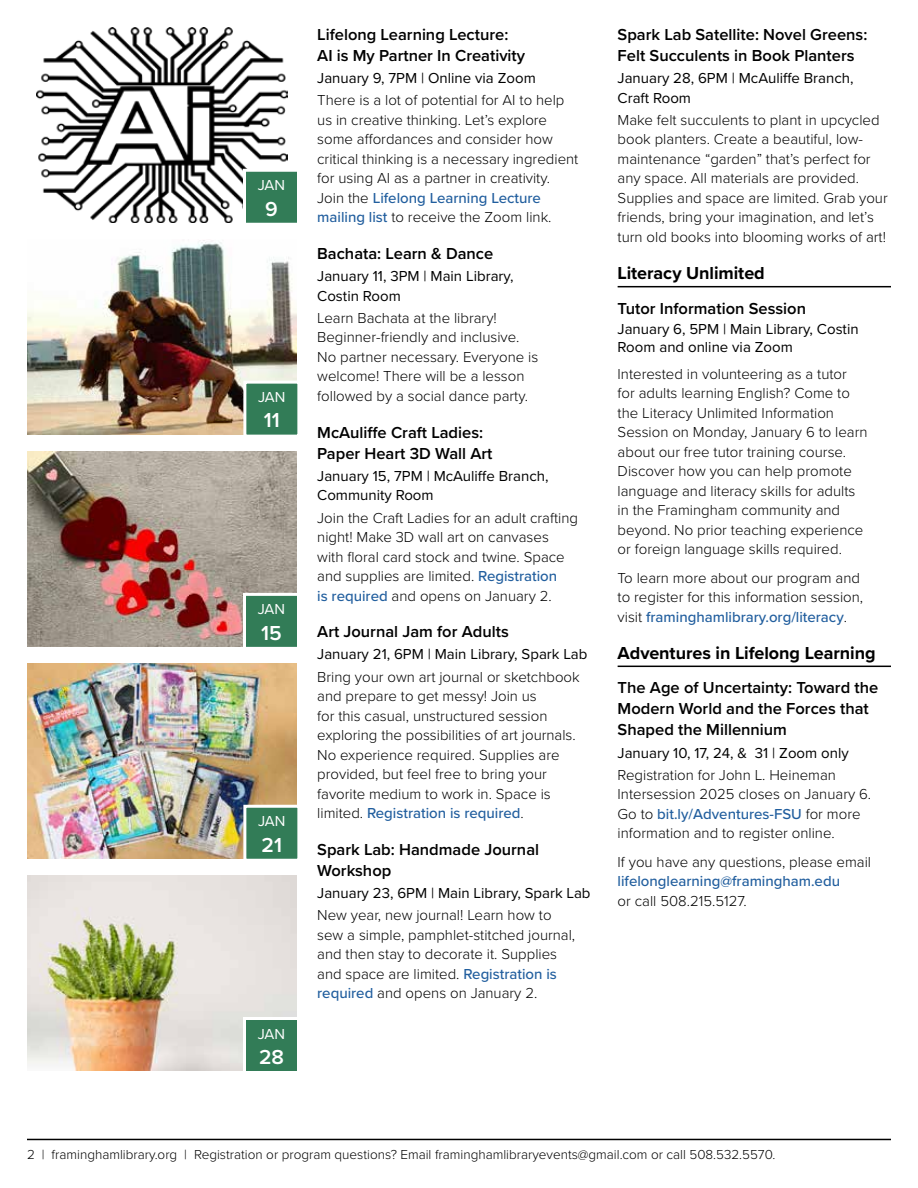
<style>
.page{position:relative;width:918px;height:1188px;background:#fff}
.page>*{position:absolute;margin:0;border:0;box-sizing:border-box;transform-origin:0 0}
.t1{font:600 21px "Proxima Nova";color:#fff}
.t2{font:700 18px "Proxima Nova";letter-spacing:-.005em;color:#000}
.t3{font:600 16.5px/21px "Proxima Nova";color:#000}
.t4{font:300 15px/19.5px "Proxima Nova";color:#000}
.t5{font:15px/19.5px "Proxima Nova";color:#000}
.t6{font:500 15px "Proxima Nova";color:#215e9e}
.t7{font:15px "Proxima Nova";letter-spacing:-.015em;color:#fff}
.t8{font:300 13.5px "Proxima Nova";color:#000}
.s1{font-weight:500;color:#215e9e}
</style>
<div class="page">
<img style="left:27px;top:875px;width:270px;height:196px">
<div style="left:244px;top:1018px;width:55px;height:54px;background:#327c57"></div>
<div style="left:243px;top:1017px;width:57px;height:57px;border:3px solid #fff"></div>
<img style="left:27px;top:663px;width:270px;height:195px">
<div style="left:245px;top:806px;width:54px;height:54px;background:#327c57"></div>
<div style="left:243px;top:805px;width:57px;height:57px;border:3px solid #fff"></div>
<img style="left:36px;top:27px;width:252px;height:196px">
<div style="left:244px;top:170px;width:54px;height:54px;background:#327c57"></div>
<div style="left:243px;top:169px;width:57px;height:57px;border:3px solid #fff"></div>
<img style="left:27px;top:451px;width:270px;height:196px">
<div style="left:244px;top:594px;width:54px;height:54px;background:#327c57"></div>
<div style="left:243px;top:593px;width:57px;height:57px;border:3px solid #fff"></div>
<img style="left:27px;top:240px;width:270px;height:194px">
<div style="left:245px;top:382px;width:54px;height:54px;background:#327c57"></div>
<div style="left:243px;top:381px;width:57px;height:57px;border:3px solid #fff"></div>
<hr style="left:27px;top:1139px;width:864px;height:1px;background:#000">
<hr style="left:618px;top:286px;width:273px;height:1px;background:#000">
<hr style="left:618px;top:666px;width:273px;height:1px;background:#000">
<p class="t7" style="left:258px;top:174px;width:29px">JAN</p>
<h1 class="t1" style="left:265px;top:193px;width:14px">9</h1>
<p class="t7" style="left:258px;top:386px;width:29px">JAN</p>
<h1 class="t1" style="left:264px;top:405px;width:17px">11</h1>
<p class="t7" style="left:258px;top:598px;width:29px">JAN</p>
<h1 class="t1" style="left:261px;top:617px;width:22px">15</h1>
<p class="t7" style="left:258px;top:810px;width:29px">JAN</p>
<h1 class="t1" style="left:262px;top:829px;width:22px">21</h1>
<p class="t7" style="left:258px;top:1022px;width:29px">JAN</p>
<h1 class="t1" style="left:259px;top:1041px;width:26px">28</h1>
<p class="t3" style="left:317px;top:24px;width:209px">Lifelong Learning Lecture:<br>AI is My Partner In Creativity</p>
<p class="t5" style="left:317px;top:68px;width:220px">January 9, 7PM | Online via Zoom</p>
<p class="t4" style="left:317px;top:90px;width:263px">There is a lot of potential for AI to help us in creative thinking. Let’s explore some affordances and consider how critical thinking is a necessary ingredient for using AI as a partner in creativity.<br>Join the <span class="s1">Lifelong Learning Lecture mailing list</span> to receive the Zoom link.</p>
<p class="t3" style="left:317px;top:243px;width:178px">Bachata: Learn &amp; Dance</p>
<p class="t5" style="left:317px;top:266px;width:198px">January 11, 3PM | Main Library,<br>Costin Room</p>
<p class="t4" style="left:317px;top:307px;width:223px">Learn Bachata at the library!<br>Beginner-friendly and inclusive.<br>No partner necessary. Everyone is welcome! There will be a lesson followed by a social dance party.</p>
<p class="t3" style="left:317px;top:421px;width:177px">McAuliffe Craft Ladies:<br>Paper Heart 3D Wall Art</p>
<p class="t5" style="left:317px;top:465px;width:233px">January 15, 7PM | McAuliffe Branch,<br>Community Room</p>
<p class="t4" style="left:317px;top:507px;width:262px">Join the Craft Ladies for an adult crafting night! Make 3D wall art on canvases with floral card stock and twine. Space and supplies are limited. <span class="s1">Registration<br>is required</span> and opens on January 2.</p>
<p class="t3" style="left:317px;top:621px;width:193px">Art Journal Jam for Adults</p>
<p class="t5" style="left:317px;top:644px;width:272px">January 21, 6PM | Main Library, Spark Lab</p>
<p class="t4" style="left:317px;top:666px;width:264px">Bring your own art journal or sketchbook and prepare to get messy! Join us<br>for this casual, unstructured session exploring the possibilities of art journals.<br>No experience required. Supplies are provided, but feel free to bring your favorite medium to work in. Space is limited. <span class="s1">Registration is required</span>.</p>
<p class="t3" style="left:317px;top:838px;width:223px">Spark Lab: Handmade Journal<br>Workshop</p>
<p class="t5" style="left:317px;top:883px;width:275px">January 23, 6PM | Main Library, Spark Lab</p>
<p class="t4" style="left:317px;top:905px;width:260px">New year, new journal! Learn how to sew a simple, pamphlet-stitched journal, and then stay to decorate it. Supplies and space are limited. <span class="s1">Registration is required</span> and opens on January 2.</p>
<p class="t3" style="left:618px;top:24px;width:251px">Spark Lab Satellite: Novel Greens:<br>Felt Succulents in Book Planters</p>
<p class="t5" style="left:618px;top:68px;width:237px">January 28, 6PM | McAuliffe Branch,<br>Craft Room</p>
<p class="t4" style="left:618px;top:109px;width:272px">Make felt succulents to plant in upcycled book planters. Create a beautiful, low&shy;maintenance “garden” that’s perfect for any space. All materials are provided.<br>Supplies and space are limited. Grab your friends, bring your imagination, and let’s turn old books into blooming works of art!</p>
<p class="t2" style="left:618px;top:260px;width:149px">Literacy Unlimited</p>
<p class="t3" style="left:618px;top:297px;width:190px">Tutor Information Session</p>
<p class="t5" style="left:618px;top:320px;width:243px;line-height:18px">January 6, 5PM | Main Library, Costin<br>Room and online via Zoom</p>
<p class="t4" style="left:618px;top:363px;width:252px">Interested in volunteering as a tutor for adults learning English? Come to the Literacy Unlimited Information Session on Monday, January 6 to learn about our free tutor training course.<br>Discover how you can help promote language and literacy skills for adults in the Framingham community and beyond. No prior teaching experience or foreign language skills required.</p>
<p class="t4" style="left:618px;top:567px;width:247px">To learn more about our program and to register for this information session, visit <span class="s1">framinghamlibrary.org/literacy</span>.</p>
<p class="t2" style="left:618px;top:639px;width:259px">Adventures in Lifelong Learning</p>
<p class="t3" style="left:618px;top:677px;width:262px">The Age of Uncertainty: Toward the<br>Modern World and the Forces that<br>Shaped the Millennium</p>
<p class="t5" style="left:618px;top:742px;width:233px">January 10, 17, 24, &amp; 31 | Zoom only</p>
<p class="t4" style="left:618px;top:764px;width:255px">Registration for John L. Heineman Intersession 2025 closes on January 6.<br>Go to <span class="s1">bit.ly/Adventures-FSU</span> for more information and to register online.</p>
<p class="t4" style="left:618px;top:851px;width:255px">If you have any questions, please email</p>
<p class="t6" style="left:618px;top:870px;width:224px">lifelonglearning@framingham.edu</p>
<p class="t4" style="left:618px;top:890px;width:131px">or call 508.215.5127.</p>
<p class="t8" style="left:27px;top:1145px;width:750px">2 | framinghamlibrary.org | Registration or program questions? Email framinghamlibraryevents@gmail.com or call 508.532.5570.</p>
</div>
